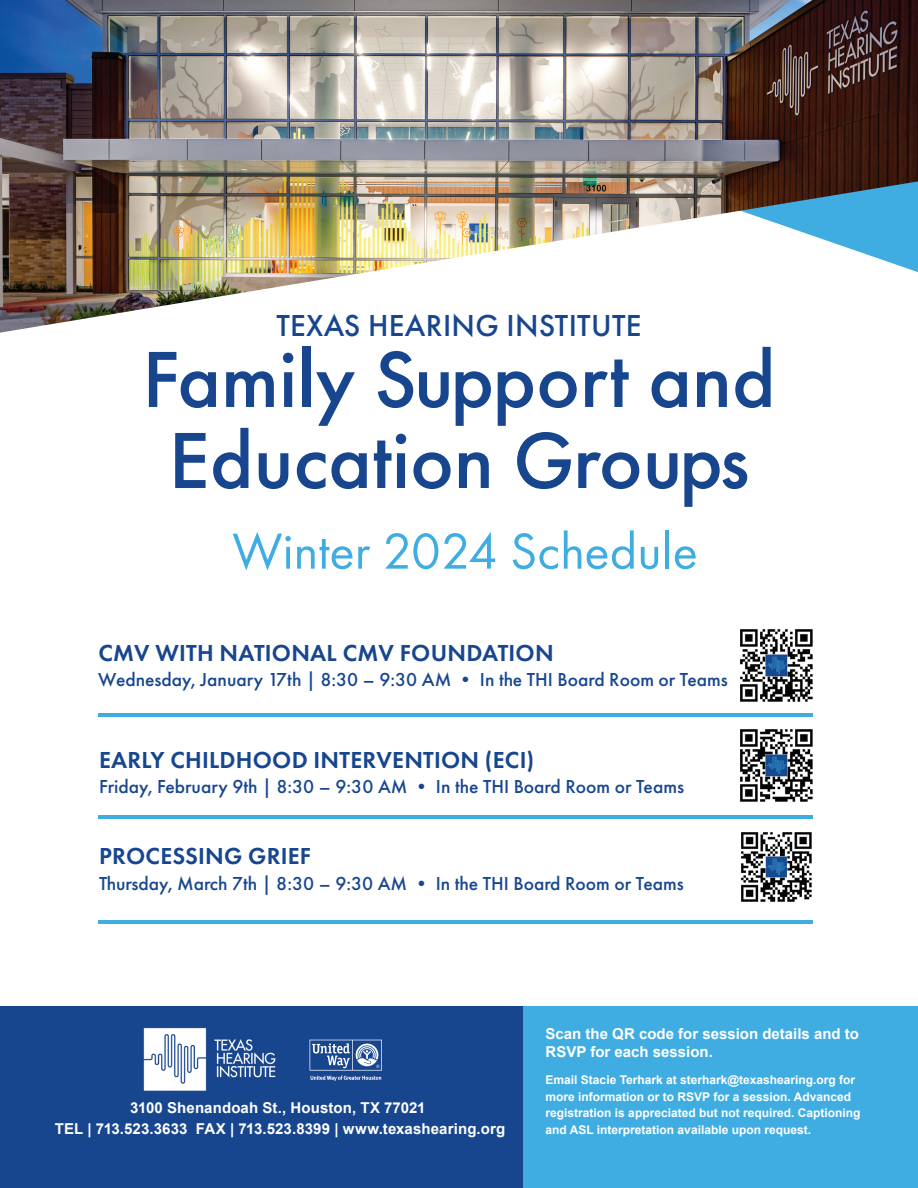
<style>
.page{position:relative;width:918px;height:1188px;background:#fff}
.page>*{position:absolute;margin:0;border:0;box-sizing:border-box;transform-origin:0 0}
.t1{font:500 82.5px/81px "Futura PT";color:#17468f;text-align:center}
.t2{font:52.5px "Futura PT";color:#40ade2}
.t3{font:500 31.5px "Futura PT";letter-spacing:.01em;color:#17468f}
.t4{font:600 24px "Futura PT";letter-spacing:.01em;color:#17468f}
.t5{font:500 19.5px "Futura PT";color:#17468f}
.t6{font:700 15px/21px "Arial";color:#fff;text-align:center}
.t7{font:700 12px/16.5px "Arial";color:#fff}
</style>
<div class="page">
<div style="left:0;top:1007px;width:918px;height:181px;background:#17468f"></div>
<img style="left:0;top:0;width:918px;height:333px">
<svg style="left:310px;top:1040px;width:72px;height:41px"></svg>
<img style="left:143px;top:1028px;width:133px;height:63px">
<img style="left:740px;top:629px;width:73px;height:73px">
<img style="left:740px;top:729px;width:73px;height:73px">
<hr style="left:98px;top:714px;width:715px;height:3px;background:#40ade2">
<hr style="left:98px;top:921px;width:715px;height:3px;background:#40ade2">
<hr style="left:98px;top:816px;width:715px;height:3px;background:#40ade2">
<div style="left:524px;top:1007px;width:394px;height:181px;background:#40ade2"></div>
<img style="left:741px;top:832px;width:71px;height:70px">
<h3 class="t3" style="left:276px;top:307px;width:367px">TEXAS HEARING INSTITUTE</h3>
<h1 class="t1" style="left:142px;top:339px;width:635px">Family Support and<br>Education Groups</h1>
<h2 class="t2" style="left:232px;top:520px;width:467px">Winter 2024 Schedule</h2>
<h3 class="t4" style="left:98px;top:638px;width:457px">CMV WITH NATIONAL CMV FOUNDATION</h3>
<h3 class="t5" style="left:98px;top:668px;width:631px">Wednesday, January 17th | 8:30 – 9:30 AM • In the THI Board Room or Teams</h3>
<h3 class="t4" style="left:99px;top:745px;width:437px">EARLY CHILDHOOD INTERVENTION (ECI)</h3>
<h3 class="t5" style="left:99px;top:775px;width:587px">Friday, February 9th | 8:30 – 9:30 AM • In the THI Board Room or Teams</h3>
<h3 class="t4" style="left:99px;top:841px;width:214px">PROCESSING GRIEF</h3>
<h3 class="t5" style="left:99px;top:871px;width:586px">Thursday, March 7th | 8:30 – 9:30 AM • In the THI Board Room or Teams</h3>
<p class="t6" style="left:55px;top:1098px;width:452px">3100 Shenandoah St., Houston, TX 77021<br>TEL | 713.523.3633 FAX | 713.523.8399 | www.texashearing.org</p>
<p class="t6" style="left:546px;top:1025px;width:315px;line-height:18px;text-align:left">Scan the QR code for session details and to<br>RSVP for each session.</p>
<p class="t7" style="left:546px;top:1072px;width:316px">Email Stacie Terhark at sterhark@texashearing.org for more information or to RSVP for a session. Advanced registration is appreciated but not required. Captioning and ASL interpretation available upon request.</p>
</div>
